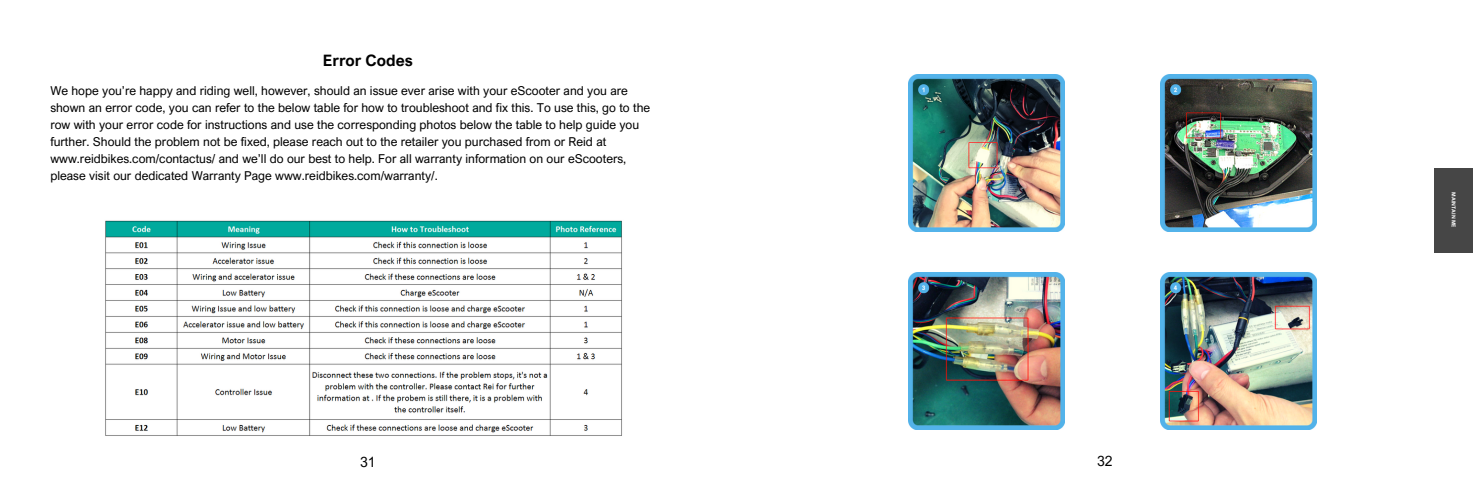
<style>
.page{position:relative;width:1473px;height:504px;background:#fff}
.page>*{position:absolute;margin:0;border:0;box-sizing:border-box;transform-origin:0 0}
.t1{font:700 15.75px "Arial Nova";color:#000}
.t2{font:14px "Arial Nova";color:#000}
.t3{font:12.25px/17.1px "Arial Nova";color:#000}
.t4{font:700 5.25px "Arial Nova";color:#fff}
</style>
<div class="page">
<img style="left:908px;top:75px;width:156px;height:156px">
<img style="left:1160px;top:75px;width:156px;height:156px">
<img style="left:1160px;top:272px;width:156px;height:157px">
<img style="left:908px;top:272px;width:156px;height:157px">
<img style="left:105px;top:220px;width:517px;height:216px">
<div style="left:1433px;top:168px;width:40px;height:84px;background:#464646"></div>
<p class="t1" style="left:323px;top:50px;width:91px">Error Codes</p>
<p class="t3" style="left:50px;top:81px;width:601px">We hope you’re happy and riding well, however, should an issue ever arise with your eScooter and you are shown an error code, you can refer to the below table for how to troubleshoot and fix this. To use this, go to the row with your error code for instructions and use the corresponding photos below the table to help guide you further. Should the problem not be fixed, please reach out to the retailer you purchased from or Reid at www.reidbikes.com/contactus/ and we’ll do our best to help. For all warranty information on our eScooters, please visit our dedicated Warranty Page www.reidbikes.com/warranty/.</p>
<p class="t2" style="left:360px;top:452px;width:17px">31</p>
<p class="t2" style="left:1097px;top:452px;width:17px">32</p>
<p class="t4" style="left:1456px;top:192px;width:36px;rotate:90deg">MAINTAIN ME</p>
</div>
